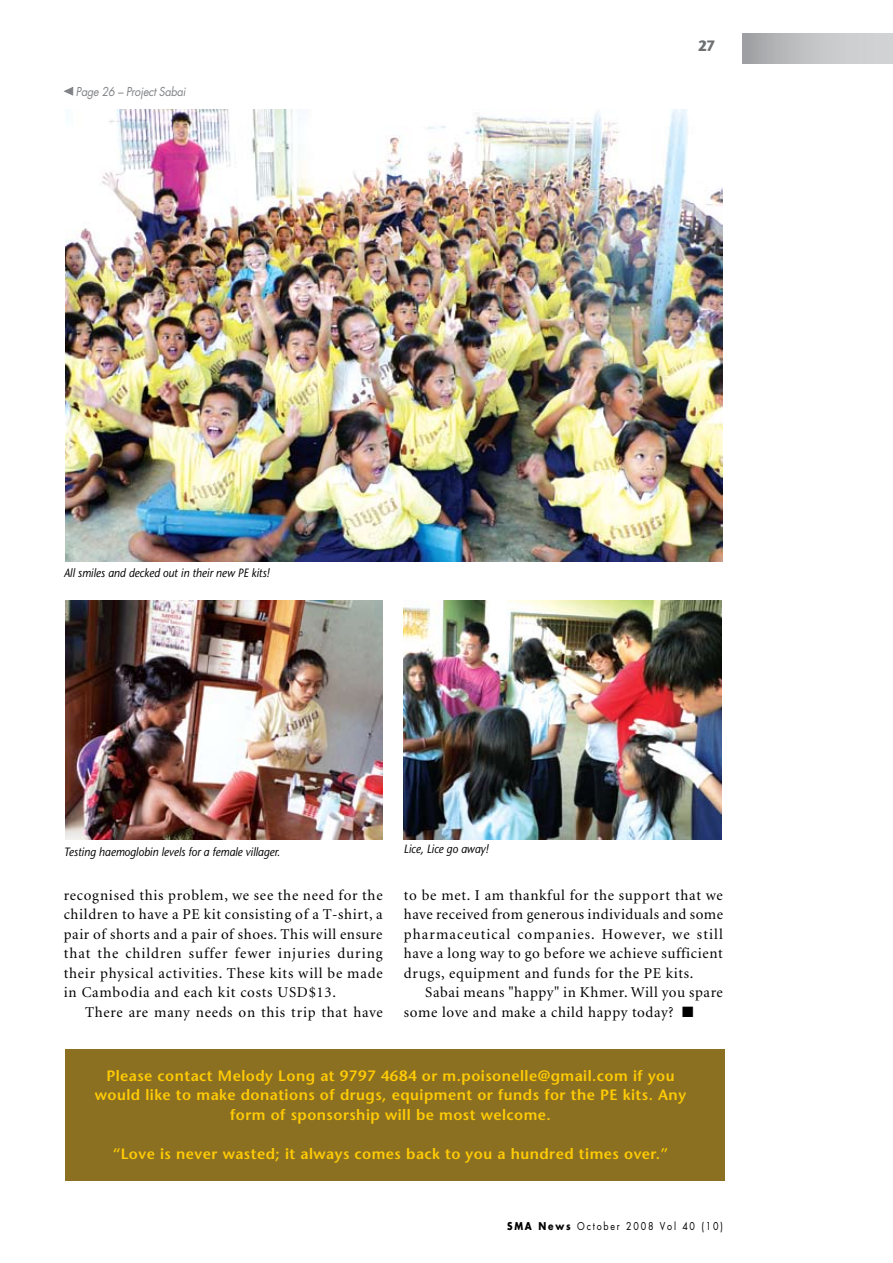
<style>
.page{position:relative;width:893px;height:1263px;background:#fff}
.page>*{position:absolute;margin:0;border:0;box-sizing:border-box;transform-origin:0 0}
.t1{font:15px/19.5px "Minion";letter-spacing:.045em;color:#000;text-align:justify}
.t2{font:600 15px/19.5px "Stone Sans";letter-spacing:.03em;color:#ffcb05;text-align:center}
.t3{font:700 15px "Stone Sans";color:#6d6f71;scale:.9 1}
.t4{font:italic 12px "Stone Sans";color:#000;scale:.9 1}
.t5{font:italic 12px "Futura";letter-spacing:-.02em;color:#808285;scale:.9 1}
.t6{font:10.5px "Futura";letter-spacing:.2em;color:#000;scale:.85 1}
.s1{font-weight:700}
</style>
<div class="page">
<div style="left:742px;top:34px;width:151px;height:29px;background:linear-gradient(to right,#a5a7aa,#dadcdd)"></div>
<div style="left:65px;top:1049px;width:659px;height:132px;background:#8b7021"></div>
<svg style="left:64px;top:87px;width:9px;height:9px"></svg>
<img style="left:65px;top:109px;width:658px;height:452px">
<img style="left:65px;top:600px;width:318px;height:240px">
<img style="left:404px;top:600px;width:317px;height:240px">
<p class="t5" style="left:76px;top:83px;width:123px">Page 26 – Project Sabai</p>
<p class="t4" style="left:64px;top:566px;width:230px">All smiles and decked out in their new PE kits!</p>
<p class="t3" style="left:698px;top:37px;width:20px">27</p>
<p class="t4" style="left:64px;top:844px;width:242px">Testing haemoglobin levels for a female villager.</p>
<p class="t4" style="left:404px;top:842px;width:96px">Lice, Lice go away!</p>
<p class="t1" style="left:64px;top:886px;width:321px">recognised this problem, we see the need for the children to have a PE kit consisting of a T-shirt, a pair of shorts and a pair of shoes. This will ensure that the children suffer fewer injuries during their physical activities. These kits will be made in Cambodia and each kit costs USD$13.</p>
<p class="t1" style="left:85px;top:1003px;width:299px">There are many needs on this trip that have</p>
<p class="t1" style="left:404px;top:886px;width:321px">to be met. I am thankful for the support that we have received from generous individuals and some pharmaceutical companies. However, we still have a long way to go before we achieve sufficient drugs, equipment and funds for the PE kits.</p>
<p class="t1" style="left:404px;top:983px;width:320px;text-indent:21px">Sabai means "happy" in Khmer. Will you spare some love and make a child happy today? ■</p>
<p class="t2" style="left:95px;top:1066px;width:593px">Please contact Melody Long at 9797 4684 or m.poisonelle@gmail.com if you would like to make donations of drugs, equipment or funds for the PE kits. Any form of sponsorship will be most welcome.</p>
<p class="t2" style="left:113px;top:1144px;width:557px">“Love is never wasted; it always comes back to you a hundred times over.”</p>
<p class="t6" style="left:507px;top:1219px;width:255px"><span class="s1">SMA News</span> October 2008 Vol 40 (10)</p>
</div>
